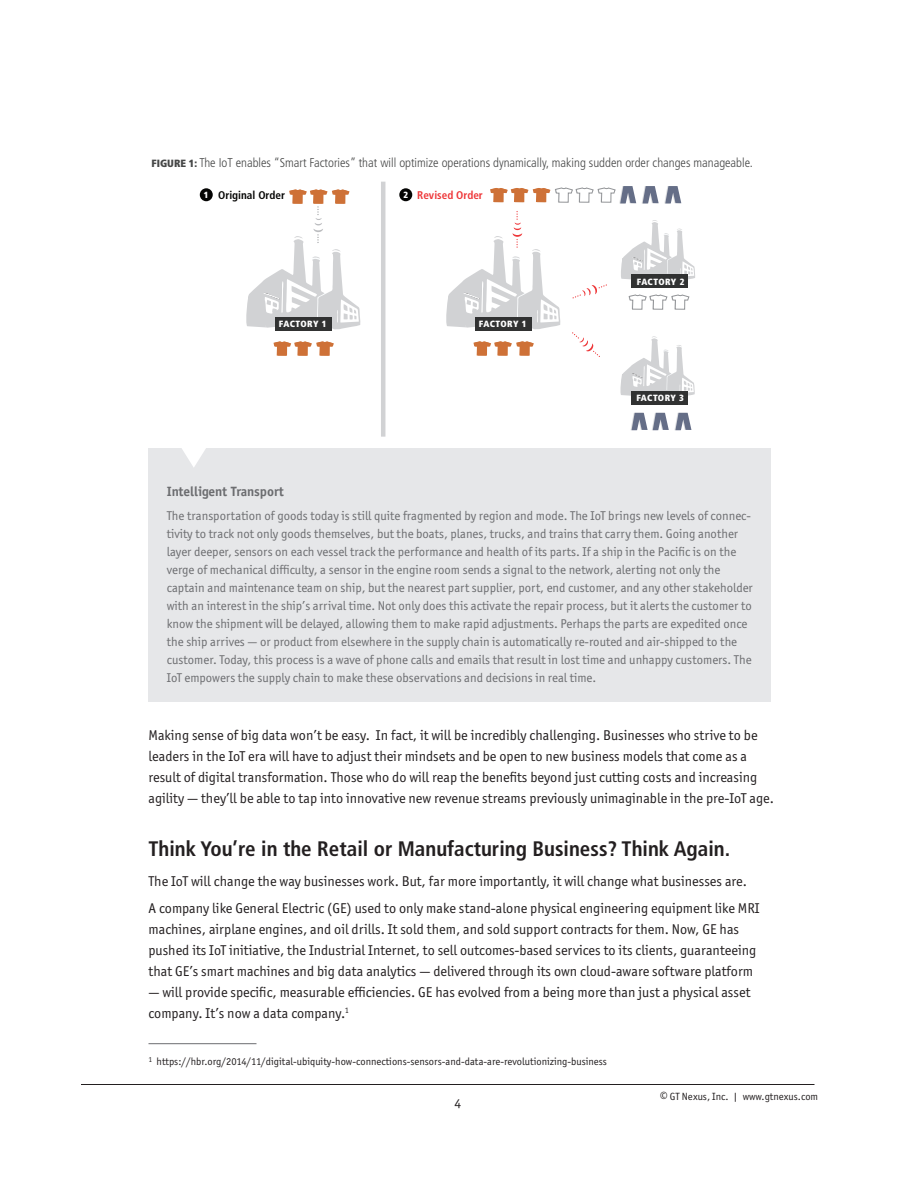
<style>
.page{position:relative;width:918px;height:1188px;background:#fff}
.page>*{position:absolute;margin:0;border:0;box-sizing:border-box;transform-origin:0 0}
.t1{font:700 condensed 21px "Frutiger";color:#231f20}
.t2{font:14.25px/21px "Officina San ITC";color:#231f20}
.t3{font:700 13.5px "Officina Sans LT";letter-spacing:-.005em;color:#6c6d70}
.t4{font:13.5px "Officina San ITC";color:#231f20}
.t5{font:12.75px/18px "Officina San ITC";color:#6c6d70}
.t6{font:300 condensed 12.75px "Frutiger";color:#474848}
.t7{font:700 condensed 11.1px "Frutiger";color:#050504}
.t8{font:700 condensed 11.1px "Frutiger";color:#ee3638}
.t9{font:10.5px "Officina San ITC";color:#231f20}
.t10{font:900 condensed 9px "Frutiger";letter-spacing:.03em;color:#fff}
.s1{font-weight:900;font-size:10.5px}
.s2{font-weight:900;font-size:9px;color:#fff}
</style>
<div class="page">
<hr style="left:81px;top:1084px;width:733px;height:1px;background:#231f20">
<hr style="left:148px;top:1043px;width:108px;height:1px;background:#6c6d70">
<div style="left:149px;top:448px;width:622px;height:253px;background:#e6e7e9"></div>
<svg style="left:182px;top:448px;width:24px;height:19px"></svg>
<div style="left:200px;top:188px;width:13px;height:13px;background:#050504;border-radius:50%"></div>
<div style="left:399px;top:188px;width:13px;height:13px;background:#050504;border-radius:50%"></div>
<svg style="left:572px;top:332px;width:28px;height:25px"></svg>
<svg style="left:572px;top:284px;width:35px;height:15px"></svg>
<svg style="left:490px;top:186px;width:146px;height:17px"></svg>
<svg style="left:642px;top:186px;width:39px;height:17px"></svg>
<svg style="left:631px;top:413px;width:60px;height:17px"></svg>
<svg style="left:274px;top:341px;width:60px;height:15px"></svg>
<svg style="left:246px;top:189px;width:115px;height:141px"></svg>
<div style="left:275px;top:317px;width:56px;height:14px;background:#313232"></div>
<svg style="left:473px;top:341px;width:61px;height:15px"></svg>
<svg style="left:628px;top:295px;width:61px;height:15px"></svg>
<svg style="left:446px;top:211px;width:115px;height:119px"></svg>
<div style="left:475px;top:317px;width:56px;height:14px;background:#313232"></div>
<svg style="left:621px;top:220px;width:74px;height:61px"></svg>
<div style="left:632px;top:275px;width:56px;height:13px;background:#313232"></div>
<svg style="left:620px;top:336px;width:75px;height:61px"></svg>
<div style="left:631px;top:391px;width:56px;height:13px;background:#313232"></div>
<hr style="left:381px;top:182px;width:4px;height:255px;background:#d1d2d4">
<p class="t6" style="left:152px;top:155px;width:603px"><span class="s1">FIGURE 1:</span> The IoT enables “Smart Factories” that will optimize operations dynamically, making sudden order changes manageable.</p>
<p class="t7" style="left:204px;top:189px;width:82px"><span class="s2">1</span> Original Order</p>
<p class="t8" style="left:403px;top:189px;width:81px"><span class="s2">2</span> Revised Order</p>
<p class="t10" style="left:279px;top:319px;width:49px">FACTORY 1</p>
<p class="t10" style="left:479px;top:319px;width:49px">FACTORY 1</p>
<p class="t10" style="left:637px;top:276px;width:49px">FACTORY 2</p>
<p class="t10" style="left:636px;top:393px;width:49px">FACTORY 3</p>
<p class="t3" style="left:167px;top:483px;width:118px">Intelligent Transport</p>
<p class="t5" style="left:167px;top:507px;width:588px">The transportation of goods today is still quite fragmented by region and mode. The IoT brings new levels of connec&shy;tivity to track not only goods themselves, but the boats, planes, trucks, and trains that carry them. Going another layer deeper, sensors on each vessel track the performance and health of its parts. If a ship in the Pacific is on the verge of mechanical difficulty, a sensor in the engine room sends a signal to the network, alerting not only the captain and maintenance team on ship, but the nearest part supplier, port, end customer, and any other stakeholder with an interest in the ship’s arrival time. Not only does this activate the repair process, but it alerts the customer to know the shipment will be delayed, allowing them to make rapid adjustments. Perhaps the parts are expedited once the ship arrives — or product from elsewhere in the supply chain is automatically re-routed and air-shipped to the customer. Today, this process is a wave of phone calls and emails that result in lost time and unhappy customers. The IoT empowers the supply chain to make these observations and decisions in real time.</p>
<p class="t2" style="left:148px;top:724px;width:627px">Making sense of big data won’t be easy. In fact, it will be incredibly challenging. Businesses who strive to be leaders in the IoT era will have to adjust their mindsets and be open to new business models that come as a result of digital transformation. Those who do will reap the benefits beyond just cutting costs and increasing agility — they’ll be able to tap into innovative new revenue streams previously unimaginable in the pre-IoT age.</p>
<h1 class="t1" style="left:148px;top:836px;width:583px">Think You’re in the Retail or Manufacturing Business? Think Again.</h1>
<p class="t2" style="left:148px;top:868px;width:613px;line-height:27px">The IoT will change the way businesses work. But, far more importantly, it will change what businesses are.<br>A company like General Electric (GE) used to only make stand-alone physical engineering equipment like MRI</p>
<p class="t2" style="left:148px;top:919px;width:609px">machines, airplane engines, and oil drills. It sold them, and sold support contracts for them. Now, GE has pushed its IoT initiative, the Industrial Internet, to sell outcomes-based services to its clients, guaranteeing that GE’s smart machines and big data analytics — delivered through its own cloud-aware software platform</p>
<p class="t2" style="left:148px;top:982px;width:604px">— will provide specific, measurable efficiencies. GE has evolved from a being more than just a physical asset company. It’s now a data company.<sup>1</sup></p>
<p class="t9" style="left:148px;top:1055px;width:460px"><sup>1</sup> https://hbr.org/2014/11/digital-ubiquity-how-connections-sensors-and-data-are-revolutionizing-business</p>
<p class="t4" style="left:454px;top:1095px;width:8px">4</p>
<p class="t9" style="left:660px;top:1090px;width:160px">© GT Nexus, Inc. | www.gtnexus.com</p>
</div>
